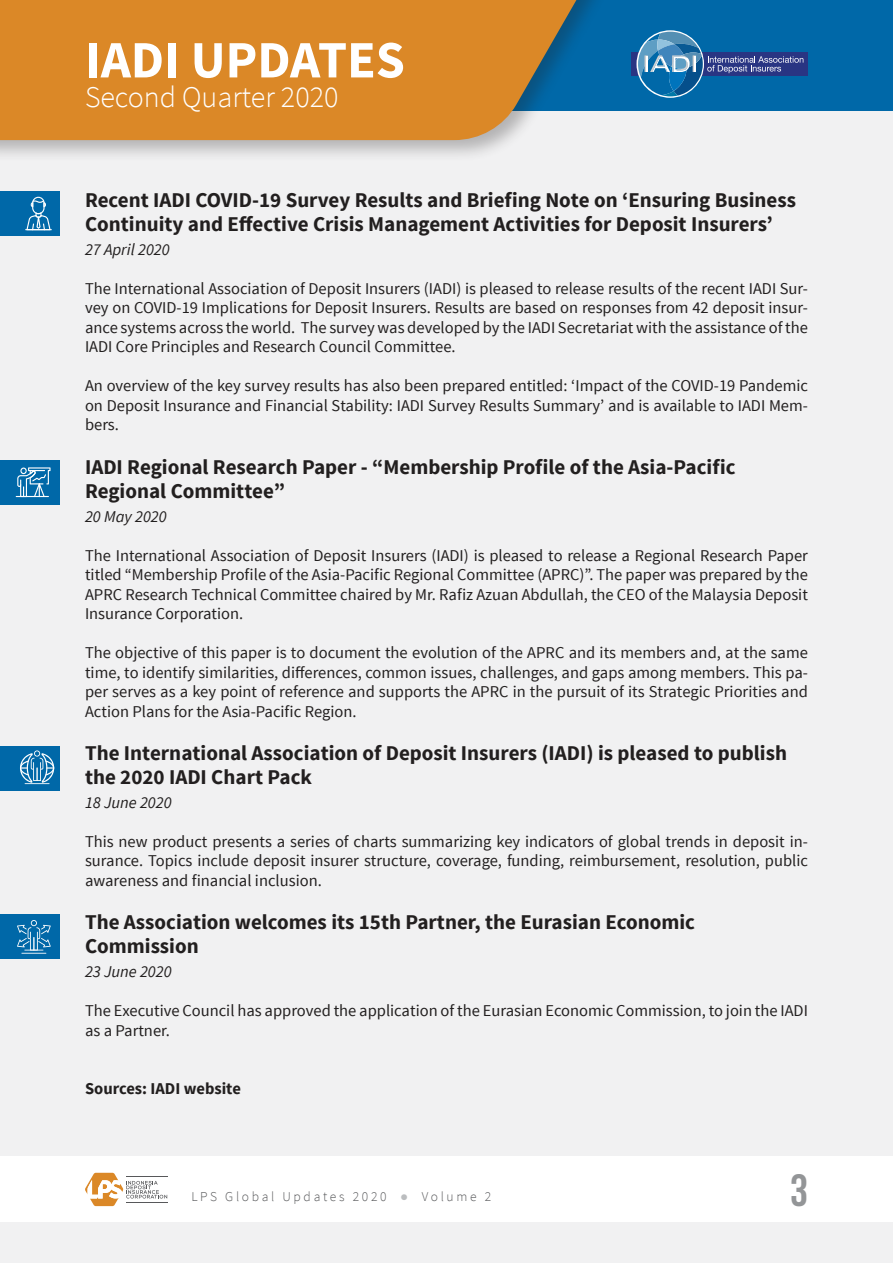
<style>
.page{position:relative;width:893px;height:1263px;background:#f1f1f2}
.page>*{position:absolute;margin:0;border:0;box-sizing:border-box;transform-origin:0 0}
.t1{font:700 52.5px "Source Sans Pro";color:#fff}
.t2{font:700 45px "Bebas Neue";color:#939597}
.t3{font:300 30px "Source Sans Pro";color:#fff}
.t4{font:700 21px/24px "Source Sans Pro";color:#221f1f}
.t5{font:16.5px/19.5px "Source Sans Pro";color:#221f1f;text-align:justify}
.t6{font:italic 16.5px "Source Sans Pro";color:#221f1f}
.t7{font:700 16.5px "Source Sans Pro";color:#221f1f}
.t8{font:300 13.5px "Source Sans Pro";letter-spacing:.2em;color:#57585a}
.s1{font-family:"Arial";font-weight:400;color:#bbbdbf}
</style>
<div class="page">
<div style="left:0;top:1157px;width:893px;height:65px;background:#fff"></div>
<div style="left:0;top:0;width:893px;height:111px;background:#0068a8"></div>
<div style="left:0;top:0;width:610px;height:163px;background:#221f1f;opacity:.3"></div>
<svg style="left:0;top:0;width:589px;height:140px;background:#ce8834"></svg>
<div style="left:632px;top:53px;width:176px;height:23px;background:#293583"></div>
<svg style="left:636px;top:30px;width:68px;height:68px"></svg>
<svg style="left:638px;top:32px;width:165px;height:64px"></svg>
<svg style="left:85px;top:1173px;width:82px;height:33px"></svg>
<div style="left:0;top:191px;width:59px;height:45px;background:#0068a8"></div>
<svg style="left:25px;top:197px;width:27px;height:33px"></svg>
<div style="left:0;top:460px;width:59px;height:44px;background:#0068a8"></div>
<hr style="left:16px;top:496px;width:33px;height:1px;background:#fff">
<svg style="left:17px;top:467px;width:34px;height:30px"></svg>
<div style="left:0;top:915px;width:59px;height:44px;background:#0068a8"></div>
<svg style="left:17px;top:920px;width:34px;height:34px"></svg>
<div style="left:0;top:746px;width:59px;height:44px;background:#0068a8"></div>
<svg style="left:20px;top:750px;width:34px;height:34px"></svg>
<h1 class="t1" style="left:85px;top:40px;width:321px">IADI UPDATES</h1>
<h3 class="t3" style="left:85px;top:86px;width:255px">Second Quarter 2020</h3>
<p class="t4" style="left:85px;top:189px;width:712px">Recent IADI COVID-19 Survey Results and Briefing Note on ‘Ensuring Business<br>Continuity and Effective Crisis Management Activities for Deposit Insurers’</p>
<p class="t6" style="left:85px;top:243px;width:86px">27 April 2020</p>
<p class="t5" style="left:85px;top:280px;width:724px">The International Association of Deposit Insurers (IADI) is pleased to release results of the recent IADI Sur&shy;vey on COVID-19 Implications for Deposit Insurers. Results are based on responses from 42 deposit insur&shy;ance systems across the world. The survey was developed by the IADI Secretariat with the assistance of the IADI Core Principles and Research Council Committee.</p>
<p class="t5" style="left:85px;top:376px;width:724px">An overview of the key survey results has also been prepared entitled: ‘Impact of the COVID-19 Pandemic on Deposit Insurance and Financial Stability: IADI Survey Results Summary’ and is available to IADI Mem&shy;bers.</p>
<p class="t4" style="left:85px;top:456px;width:652px">IADI Regional Research Paper - “Membership Profile of the Asia-Pacific<br>Regional Committee”</p>
<p class="t6" style="left:85px;top:510px;width:83px">20 May 2020</p>
<p class="t5" style="left:85px;top:546px;width:724px">The International Association of Deposit Insurers (IADI) is pleased to release a Regional Research Paper titled “Membership Profile of the Asia-Pacific Regional Committee (APRC)”. The paper was prepared by the APRC Research Technical Committee chaired by Mr. Rafiz Azuan Abdullah, the CEO of the Malaysia Deposit Insurance Corporation.</p>
<p class="t5" style="left:85px;top:644px;width:724px">The objective of this paper is to document the evolution of the APRC and its members and, at the same time, to identify similarities, differences, common issues, challenges, and gaps among members. This pa&shy;per serves as a key point of reference and supports the APRC in the pursuit of its Strategic Priorities and Action Plans for the Asia-Pacific Region.</p>
<p class="t4" style="left:85px;top:742px;width:703px">The International Association of Deposit Insurers (IADI) is pleased to publish the 2020 IADI Chart Pack</p>
<p class="t6" style="left:85px;top:796px;width:88px">18 June 2020</p>
<p class="t5" style="left:85px;top:832px;width:724px">This new product presents a series of charts summarizing key indicators of global trends in deposit in&shy;surance. Topics include deposit insurer structure, coverage, funding, reimbursement, resolution, public awareness and financial inclusion.</p>
<p class="t4" style="left:85px;top:911px;width:611px">The Association welcomes its 15th Partner, the Eurasian Economic<br>Commission</p>
<p class="t6" style="left:85px;top:965px;width:88px">23 June 2020</p>
<p class="t5" style="left:85px;top:1002px;width:724px">The Executive Council has approved the application of the Eurasian Economic Commission, to join the IADI as a Partner.</p>
<p class="t7" style="left:85px;top:1078px;width:157px">Sources: IADI website</p>
<p class="t8" style="left:191px;top:1191px;width:301px">LPS Global Updates 2020 <span class="s1">●</span> Volume 2</p>
<h2 class="t2" style="left:790px;top:1164px;width:19px">3</h2>
</div>
